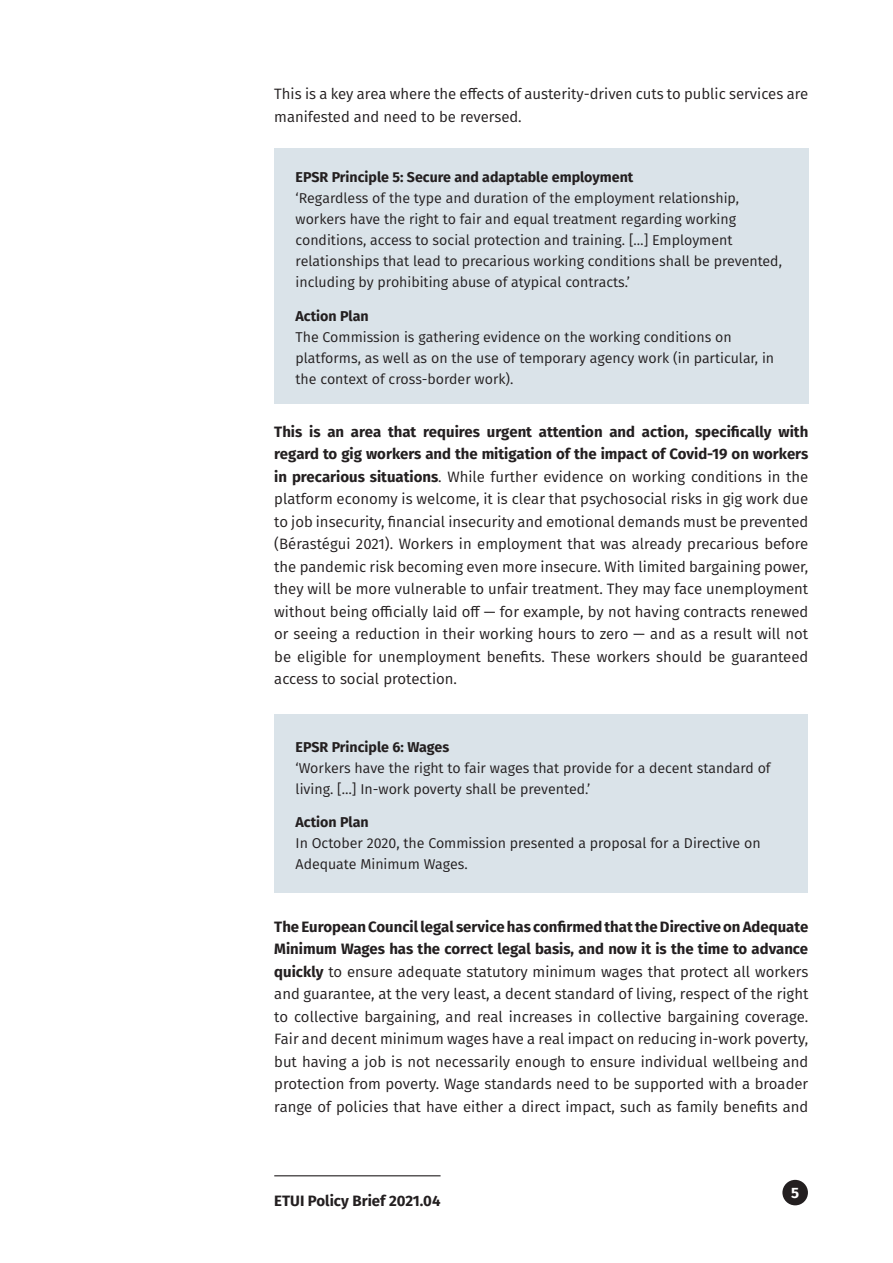
<style>
.page{position:relative;width:893px;height:1263px;background:#fff}
.page>*{position:absolute;margin:0;border:0;box-sizing:border-box;transform-origin:0 0}
._3-Txt_courant__1er{font:15px/22.5px "Fira Sans";color:#231f20;text-align:justify}
.t1{font:700 15px "Fira Sans";color:#231f20}
.t2{font:700 15px "Fira Sans";color:#fff}
._6-Txt_courant_BOX{font:14.25px/21px "Fira Sans";color:#231f20}
._6-Txt_courant_BOX-2{font:700 14.25px "Fira Sans";color:#231f20}
.s1{font-weight:700}
</style>
<div class="page">
<div style="left:274px;top:714px;width:534px;height:179px;background:#dae3e9"></div>
<div style="left:274px;top:149px;width:534px;height:255px;background:#dae3e9"></div>
<div style="left:782px;top:1180px;width:26px;height:25px;background:#231f20;border-radius:50%"></div>
<hr style="left:274px;top:1175px;width:167px;height:1px;background:#231f20">
<p class="_3-Txt_courant__1er" style="left:274px;top:82px;width:535px">This is a key area where the effects of austerity-driven cuts to public services are manifested and need to be reversed.</p>
<p class="_6-Txt_courant_BOX-2" style="left:296px;top:165px;width:339px">EPSR Principle 5: Secure and adaptable employment</p>
<p class="_6-Txt_courant_BOX" style="left:296px;top:187px;width:488px">‘Regardless of the type and duration of the employment relationship, workers have the right to fair and equal treatment regarding working conditions, access to social protection and training. […] Employment relationships that lead to precarious working conditions shall be prevented, including by prohibiting abuse of atypical contracts.’</p>
<p class="_6-Txt_courant_BOX-2" style="left:296px;top:304px;width:75px">Action Plan</p>
<p class="_6-Txt_courant_BOX" style="left:296px;top:326px;width:480px">The Commission is gathering evidence on the working conditions on platforms, as well as on the use of temporary agency work (in particular, in the context of cross-border work).</p>
<p class="_3-Txt_courant__1er" style="left:274px;top:420px;width:536px"><span class="s1">This is an area that requires urgent attention and action, specifically with regard to gig workers and the mitigation of the impact of Covid‑19 on workers in precarious situations</span>. While further evidence on working conditions in the platform economy is welcome, it is clear that psychosocial risks in gig work due to job insecurity, financial insecurity and emotional demands must be prevented (Bérastégui 2021). Workers in employment that was already precarious before the pandemic risk becoming even more insecure. With limited bargaining power, they will be more vulnerable to unfair treatment. They may face unemployment without being officially laid off — for example, by not having contracts renewed or seeing a reduction in their working hours to zero — and as a result will not be eligible for unemployment benefits. These workers should be guaranteed access to social protection.</p>
<p class="_6-Txt_courant_BOX-2" style="left:296px;top:734px;width:155px">EPSR Principle 6: Wages</p>
<p class="_6-Txt_courant_BOX" style="left:296px;top:757px;width:477px">‘Workers have the right to fair wages that provide for a decent standard of living. […] In-work poverty shall be prevented.’</p>
<p class="_6-Txt_courant_BOX-2" style="left:296px;top:810px;width:75px">Action Plan</p>
<p class="_6-Txt_courant_BOX" style="left:296px;top:832px;width:467px">In October 2020, the Commission presented a proposal for a Directive on<br>Adequate Minimum Wages.</p>
<p class="_3-Txt_courant__1er" style="left:274px;top:915px;width:536px"><span class="s1">The European Council legal service has confirmed that the Directive on Adequate Minimum Wages has the correct legal basis, and now it is the time to advance quickly</span> to ensure adequate statutory minimum wages that protect all workers and guarantee, at the very least, a decent standard of living, respect of the right to collective bargaining, and real increases in collective bargaining coverage.<br>Fair and decent minimum wages have a real impact on reducing in-work poverty, but having a job is not necessarily enough to ensure individual wellbeing and protection from poverty. Wage standards need to be supported with a broader range of policies that have either a direct impact, such as family benefits and</p>
<p class="t1" style="left:274px;top:1188px;width:168px">ETUI Policy Brief 2021.04</p>
<p class="t2" style="left:791px;top:1180px;width:10px">5</p>
</div>
